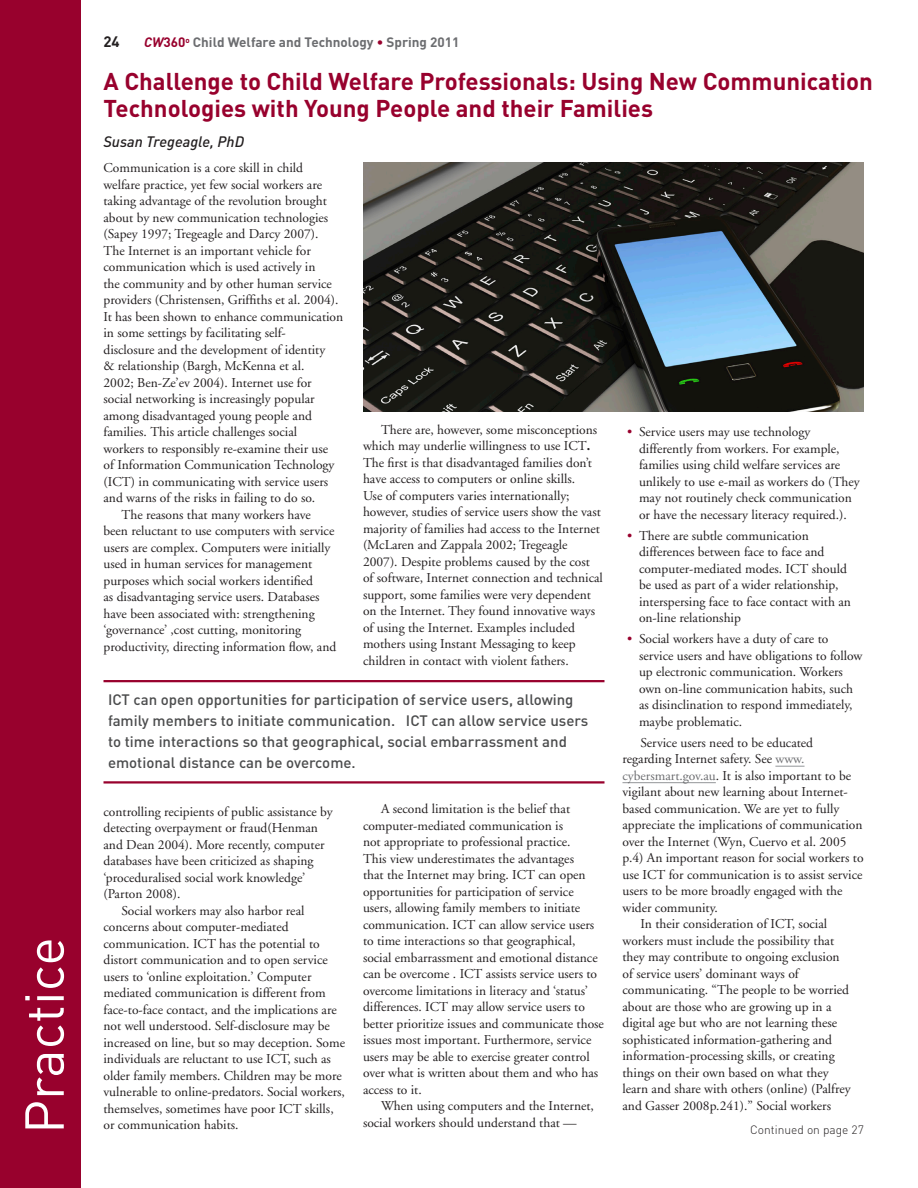
<style>
.page{position:relative;width:918px;height:1188px;background:#fff}
.page>*{position:absolute;margin:0;border:0;box-sizing:border-box;transform-origin:0 0}
.t1{font:54px "DINOT";color:#fff}
.t2{font:700 24px/27px "DINOT";color:#98012d}
.pull_quote{font:500 15px/21px "DINOT";color:#4b4c4d}
.author{font:italic 500 15px "DINOT";color:#231f20}
.t3{font:700 15px "DINOT";color:#231f20}
.Body_text{font:13.5px/16.5px "Adobe Garamond";color:#231f20}
.body_text_no_indent{font:13.5px/16.5px "Adobe Garamond";color:#231f20}
.bullet_text{font:13.5px/16.5px "Adobe Garamond";color:#231f20}
.t4{font:700 13.5px "DINOT";color:#6c6d70}
.Cont__on_from{font:300 12px "DINOT";color:#231f20}
.s1{font-style:italic;color:#98012d}
.s2{color:#98012d}
.s3{font-weight:700}
.s4{color:#6c6d70}
</style>
<div class="page">
<div style="left:0;top:0;width:81px;height:1188px;background:#98012d"></div>
<hr style="left:104px;top:680px;width:500px;height:2px;background:#98012d">
<hr style="left:104px;top:781px;width:500px;height:3px;background:#98012d">
<hr style="left:775px;top:766px;width:30px;height:1px;background:#939598">
<hr style="left:622px;top:782px;width:94px;height:1px;background:#939598">
<img style="left:363px;top:162px;width:501px;height:250px">
<h1 class="t1" style="left:8px;top:1134px;width:198px;rotate:-90deg">Practice</h1>
<p class="t3" style="left:104px;top:32px;width:18px">24</p>
<p class="t4" style="left:144px;top:33px;width:317px"><span class="s1">CW</span><span class="s2">360</span><sup>o</sup> Child Welfare and Technology <span class="s2">•</span> Spring 2011</p>
<h1 class="t2" style="left:104px;top:67px;width:771px">A Challenge to Child Welfare Professionals: Using New Communication<br>Technologies with Young People and their Families</h1>
<p class="author" style="left:104px;top:132px;width:142px">Susan Tregeagle, PhD</p>
<p class="body_text_no_indent" style="left:104px;top:160px;width:241px">Communication is a core skill in child<br>welfare practice, yet few social workers are taking advantage of the revolution brought about by new communication technologies (Sapey 1997; Tregeagle and Darcy 2007).<br>The Internet is an important vehicle for communication which is used actively in<br>the community and by other human service providers (Christensen, Griffiths et al. 2004).<br>It has been shown to enhance communication in some settings by facilitating self-<br>disclosure and the development of identity<br>&amp; relationship (Bargh, McKenna et al.<br>2002; Ben-Ze’ev 2004). Internet use for social networking is increasingly popular among disadvantaged young people and families. This article challenges social<br>workers to responsibly re-examine their use<br>of Information Communication Technology (ICT) in communicating with service users and warns of the risks in failing to do so.</p>
<p class="Body_text" style="left:104px;top:507px;width:234px;text-indent:18px">The reasons that many workers have been reluctant to use computers with service users are complex. Computers were initially used in human services for management purposes which social workers identified<br>as disadvantaging service users. Databases have been associated with: strengthening ‘governance’ ,cost cutting, monitoring productivity, directing information flow, and</p>
<p class="Body_text" style="left:363px;top:422px;width:241px;text-indent:18px">There are, however, some misconceptions which may underlie willingness to use ICT<span class="s3">.<br></span>The first is that disadvantaged families don’t have access to computers or online skills.<br>Use of computers varies internationally; however, studies of service users show the vast majority of families had access to the Internet (McLaren and Zappala 2002; Tregeagle 2007). Despite problems caused by the cost of software, Internet connection and technical support, some families were very dependent on the Internet. They found innovative ways of using the Internet. Examples included mothers using Instant Messaging to keep children in contact with violent fathers.</p>
<p class="pull_quote" style="left:108px;top:688px;width:482px">ICT can open opportunities for participation of service users, allowing family members to initiate communication. ICT can allow service users to time interactions so that geographical, social embarrassment and emotional distance can be overcome.</p>
<p class="Body_text" style="left:104px;top:804px;width:231px">controlling recipients of public assistance by detecting overpayment or fraud(Henman and Dean 2004). More recently, computer databases have been criticized as shaping ‘proceduralised social work knowledge’ (Parton 2008).</p>
<p class="Body_text" style="left:104px;top:903px;width:243px;text-indent:18px">Social workers may also harbor real concerns about computer-mediated communication. ICT has the potential to distort communication and to open service users to ‘online exploitation.’ Computer mediated communication is different from face-to-face contact, and the implications are not well understood. Self-disclosure may be increased on line, but so may deception. Some individuals are reluctant to use ICT, such as older family members. Children may be more vulnerable to online-predators. Social workers, themselves, sometimes have poor ICT skills, or communication habits.</p>
<p class="Body_text" style="left:363px;top:801px;width:242px;text-indent:18px">A second limitation is the belief that computer-mediated communication is<br>not appropriate to professional practice.<br>This view underestimates the advantages<br>that the Internet may bring. ICT can open opportunities for participation of service users, allowing family members to initiate communication. ICT can allow service users to time interactions so that geographical, social embarrassment and emotional distance can be overcome . ICT assists service users to overcome limitations in literacy and ‘status’ differences. ICT may allow service users to better prioritize issues and communicate those issues most important. Furthermore, service users may be able to exercise greater control over what is written about them and who has access to it.</p>
<p class="Body_text" style="left:363px;top:1098px;width:233px;text-indent:18px">When using computers and the Internet, social workers should understand that —</p>
<p class="bullet_text" style="left:639px;top:424px;width:222px;text-indent:-12px"><span class="s2">•</span> Service users may use technology differently from workers. For example, families using child welfare services are unlikely to use e-mail as workers do (They may not routinely check communication or have the necessary literacy required.).</p>
<p class="bullet_text" style="left:639px;top:528px;width:213px;text-indent:-12px"><span class="s2">•</span> There are subtle communication differences between face to face and computer-mediated modes. ICT should be used as part of a wider relationship, interspersing face to face contact with an on-line relationship</p>
<p class="bullet_text" style="left:639px;top:631px;width:225px;text-indent:-12px"><span class="s2">•</span> Social workers have a duty of care to service users and have obligations to follow up electronic communication. Workers own on-line communication habits, such as disinclination to respond immediately, maybe problematic.</p>
<p class="Body_text" style="left:622px;top:735px;width:243px;text-indent:18px">Service users need to be educated regarding Internet safety. See <span class="s4">www. cybersmart.gov.au</span>. It is also important to be vigilant about new learning about Internet&shy;based communication. We are yet to fully appreciate the implications of communication over the Internet (Wyn, Cuervo et al. 2005 p.4) An important reason for social workers to use ICT for communication is to assist service users to be more broadly engaged with the wider community.</p>
<p class="Body_text" style="left:622px;top:916px;width:230px;text-indent:18px">In their consideration of ICT, social workers must include the possibility that they may contribute to ongoing exclusion of service users’ dominant ways of communicating. “The people to be worried about are those who are growing up in a digital age but who are not learning these sophisticated information-gathering and information-processing skills, or creating things on their own based on what they learn and share with others (online) (Palfrey and Gasser 2008p.241).” Social workers</p>
<p class="Cont__on_from" style="left:750px;top:1122px;width:115px">Continued on page 27</p>
</div>
